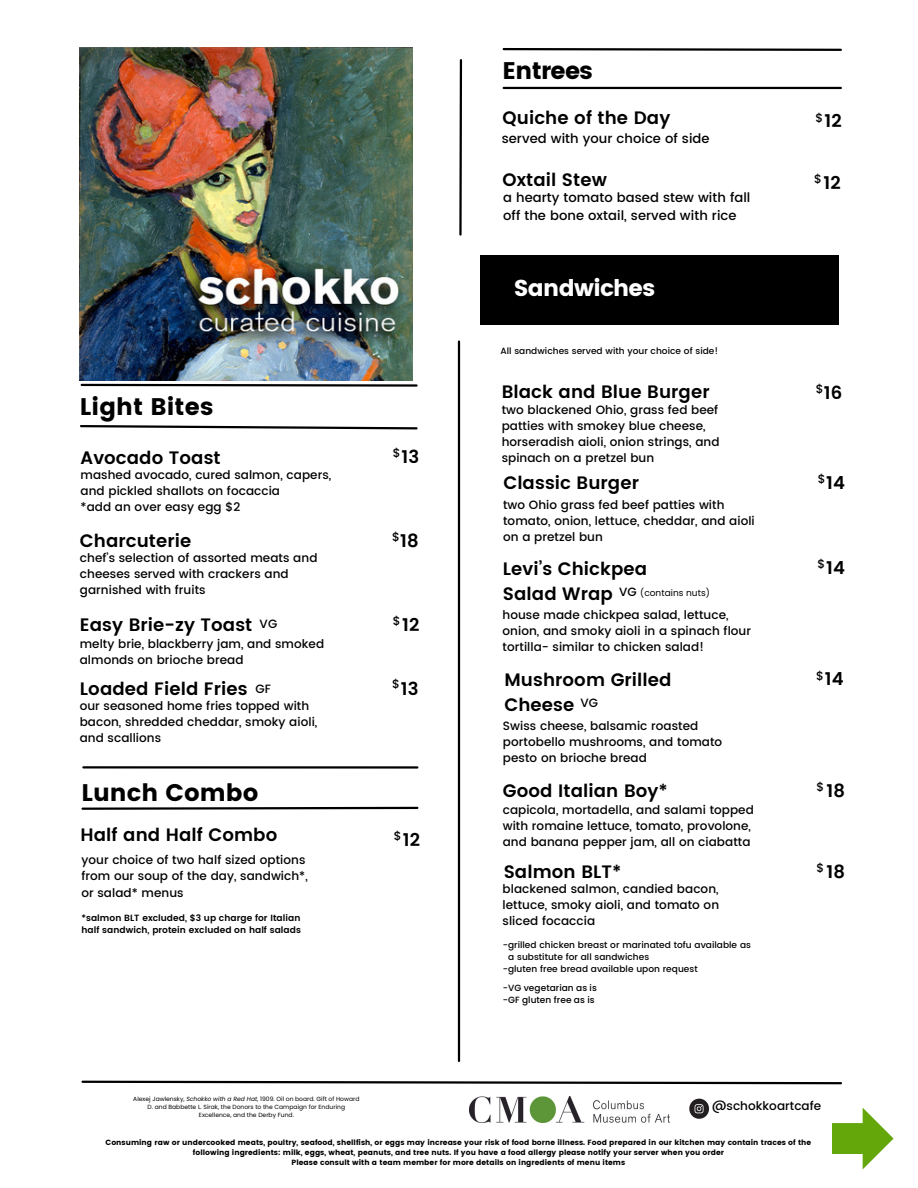
<style>
.page{position:relative;width:918px;height:1188px;background:#fff}
.page>*{position:absolute;margin:0;border:0;box-sizing:border-box;transform-origin:0 0}
.t1{font:24px "Poppins";letter-spacing:.005em;color:#000}
.t2{font:24px "Poppins";letter-spacing:-.03em;color:#000}
.t3{font:22.95px "Poppins";letter-spacing:-.03em;color:#fff}
.t4{font:600 18px/24.8px "Poppins";letter-spacing:.005em;color:#000}
.t5{font:500 13.05px/17.5px "Poppins";letter-spacing:.005em;color:#000}
.t6{font:500 12px/16px "Poppins";letter-spacing:.005em;color:#000}
.t7{font:500 9px/12px "Poppins";letter-spacing:.005em;color:#000}
.t8{font:600 9px/12px "Poppins";letter-spacing:.005em;color:#000}
.t9{font:9px "Poppins";letter-spacing:.005em;color:#000}
.t10{font:7.5px/10.1px "Poppins";letter-spacing:.005em;color:#000;text-align:center}
.t11{font:6px/7.9px "Poppins";letter-spacing:.005em;color:#000;text-align:center}
.s1{font-style:italic}
</style>
<div class="page">
<svg style="left:81px;top:1080px;width:761px;height:5px"></svg>
<svg style="left:459px;top:59px;width:4px;height:177px"></svg>
<hr style="left:458px;top:342px;width:2px;height:719px;background:#000">
<img style="left:80px;top:48px;width:333px;height:333px">
<div style="left:480px;top:255px;width:359px;height:70px;background:#000"></div>
<svg style="left:502px;top:48px;width:340px;height:3px"></svg>
<hr style="left:504px;top:87px;width:337px;height:2px;background:#000">
<svg style="left:80px;top:383px;width:338px;height:4px"></svg>
<svg style="left:80px;top:425px;width:338px;height:5px"></svg>
<img style="left:469px;top:1097px;width:201px;height:25px">
<img style="left:689px;top:1098px;width:21px;height:21px">
<hr style="left:83px;top:766px;width:334px;height:3px;background:#000">
<svg style="left:81px;top:806px;width:338px;height:4px"></svg>
<svg style="left:832px;top:1108px;width:62px;height:61px"></svg>
<h2 class="t2" style="left:503px;top:57px;width:92px">Entrees</h2>
<p class="t4" style="left:503px;top:105px;width:169px">Quiche of the Day</p>
<p class="t6" style="left:816px;top:109px;width:9px">$</p>
<h4 class="t4" style="left:825px;top:108px;width:19px">12</h4>
<h4 class="t1" style="left:80px;top:393px;width:135px">Light Bites</h4>
<h2 class="t4" style="left:81px;top:445px;width:142px">Avocado Toast</h2>
<h3 class="t6" style="left:81px;top:466px;width:252px">mashed avocado, cured salmon, capers, and pickled shallots on focaccia<br>*add an over easy egg $2</h3>
<h4 class="t6" style="left:80px;top:550px;width:239px">chef’s selection of assorted meats and cheeses served with crackers and garnished with fruits</h4>
<h3 class="t4" style="left:80px;top:528px;width:113px">Charcuterie</h3>
<p class="t4" style="left:80px;top:612px;width:174px">Easy Brie-zy Toast</p>
<h2 class="t6" style="left:80px;top:635px;width:246px">melty brie, blackberry jam, and smoked almonds on brioche bread</h2>
<p class="t6" style="left:260px;top:616px;width:19px">VG</p>
<h5 class="t4" style="left:80px;top:676px;width:169px">Loaded Field Fries</h5>
<h2 class="t6" style="left:80px;top:698px;width:239px">our seasoned home fries topped with bacon, shredded cheddar, smoky aioli, and scallions</h2>
<p class="t6" style="left:256px;top:680px;width:17px">GF</p>
<h4 class="t1" style="left:81px;top:779px;width:179px">Lunch Combo</h4>
<h4 class="t6" style="left:393px;top:445px;width:9px">$</h4>
<p class="t4" style="left:402px;top:444px;width:19px">13</p>
<p class="t6" style="left:392px;top:529px;width:9px">$</p>
<p class="t4" style="left:400px;top:528px;width:20px">18</p>
<p class="t6" style="left:393px;top:613px;width:9px">$</p>
<h4 class="t4" style="left:402px;top:612px;width:19px">12</h4>
<h2 class="t6" style="left:392px;top:676px;width:9px">$</h2>
<h4 class="t4" style="left:401px;top:677px;width:19px">13</h4>
<h5 class="t4" style="left:81px;top:822px;width:198px">Half and Half Combo</h5>
<h4 class="t6" style="left:394px;top:828px;width:9px">$</h4>
<h2 class="t4" style="left:403px;top:828px;width:19px">12</h2>
<p class="t6" style="left:81px;top:851px;width:228px;line-height:16.5px">your choice of two half sized options from our soup of the day, sandwich*, or salad* menus</p>
<h1 class="t8" style="left:81px;top:912px;width:221px">*salmon BLT excluded, $3 up charge for Italian half sandwich, protein excluded on half salads</h1>
<h2 class="t11" style="left:133px;top:1095px;width:228px">Alexej Jawlensky, <span class="s1">Schokko with a Red Hat</span>, 1909. Oil on board. Gift of Howard<br>D. and Babbette L. Sirak, the Donors to the Campaign for Enduring<br>Excellence, and the Derby Fund.</h2>
<p class="t5" style="left:502px;top:129px;width:209px">served with your choice of side</p>
<p class="t4" style="left:503px;top:168px;width:106px">Oxtail Stew</p>
<h1 class="t5" style="left:503px;top:189px;width:249px">a hearty tomato based stew with fall off the bone oxtail, served with rice</h1>
<h1 class="t3" style="left:514px;top:275px;width:143px">Sandwiches</h1>
<h4 class="t7" style="left:501px;top:345px;width:219px">All sandwiches served with your choice of side!</h4>
<p class="t4" style="left:502px;top:379px;width:209px">Black and Blue Burger</p>
<p class="t6" style="left:502px;top:401px;width:219px">two blackened Ohio, grass fed beef patties with smokey blue cheese, horseradish aioli, onion strings, and spinach on a pretzel bun</p>
<h4 class="t4" style="left:503px;top:471px;width:137px">Classic Burger</h4>
<p class="t6" style="left:503px;top:497px;width:253px">two Ohio grass fed beef patties with tomato, onion, lettuce, cheddar, and aioli on a pretzel bun</p>
<h2 class="t4" style="left:503px;top:556px;width:146px">Levi’s Chickpea<br>Salad Wrap</h2>
<h3 class="t6" style="left:619px;top:584px;width:19px">VG</h3>
<p class="t9" style="left:640px;top:587px;width:71px">(contains nuts)</p>
<h2 class="t6" style="left:503px;top:607px;width:250px">house made chickpea salad, lettuce, onion, and smoky aioli in a spinach flour tortilla- similar to chicken salad!</h2>
<p class="t4" style="left:504px;top:667px;width:169px">Mushroom Grilled<br>Cheese</p>
<p class="t6" style="left:581px;top:695px;width:19px">VG</p>
<p class="t6" style="left:503px;top:718px;width:221px">Swiss cheese, balsamic roasted portobello mushrooms, and tomato pesto on brioche bread</p>
<h5 class="t4" style="left:503px;top:778px;width:166px">Good Italian Boy*</h5>
<h5 class="t6" style="left:503px;top:802px;width:253px">capicola, mortadella, and salami topped with romaine lettuce, tomato, provolone, and banana pepper jam, all on ciabatta</h5>
<h4 class="t4" style="left:504px;top:860px;width:119px">Salmon BLT*</h4>
<p class="t6" style="left:503px;top:881px;width:218px;text-align:justify">blackened salmon, candied bacon, lettuce, smoky aioli, and tomato on sliced focaccia</p>
<h6 class="t7" style="left:503px;top:939px;width:250px">-grilled chicken breast or marinated tofu available as</h6>
<h6 class="t7" style="left:508px;top:951px;width:142px">a substitute for all sandwiches</h6>
<h6 class="t7" style="left:503px;top:963px;width:196px">-gluten free bread available upon request</h6>
<p class="t7" style="left:503px;top:982px;width:96px">-VG vegetarian as is -GF gluten free as is</p>
<h1 class="t6" style="left:814px;top:171px;width:9px">$</h1>
<h2 class="t4" style="left:824px;top:171px;width:19px">12</h2>
<h2 class="t6" style="left:816px;top:381px;width:9px">$</h2>
<h4 class="t4" style="left:824px;top:380px;width:20px">16</h4>
<h3 class="t6" style="left:818px;top:471px;width:9px">$</h3>
<p class="t4" style="left:826px;top:471px;width:20px">14</p>
<h4 class="t6" style="left:817px;top:556px;width:9px">$</h4>
<p class="t4" style="left:826px;top:555px;width:20px">14</p>
<h4 class="t6" style="left:816px;top:668px;width:9px">$</h4>
<h2 class="t4" style="left:825px;top:666px;width:20px">14</h2>
<p class="t6" style="left:817px;top:778px;width:9px">$</p>
<p class="t4" style="left:826px;top:778px;width:20px">18</p>
<p class="t6" style="left:817px;top:860px;width:9px">$</p>
<p class="t4" style="left:826px;top:860px;width:20px">18</p>
<h2 class="t6" style="left:712px;top:1098px;width:111px">@schokkoartcafe</h2>
<p class="t10" style="left:106px;top:1138px;width:707px">Consuming raw or undercooked meats, poultry, seafood, shellfish, or eggs may increase your risk of food borne illness. Food prepared in our kitchen may contain traces of the following ingredients: milk, eggs, wheat, peanuts, and tree nuts. If you have a food allergy please notify your server when you order</p>
<p class="t10" style="left:292px;top:1158px;width:335px">Please consult with a team member for more details on ingredients of menu items</p>
</div>
